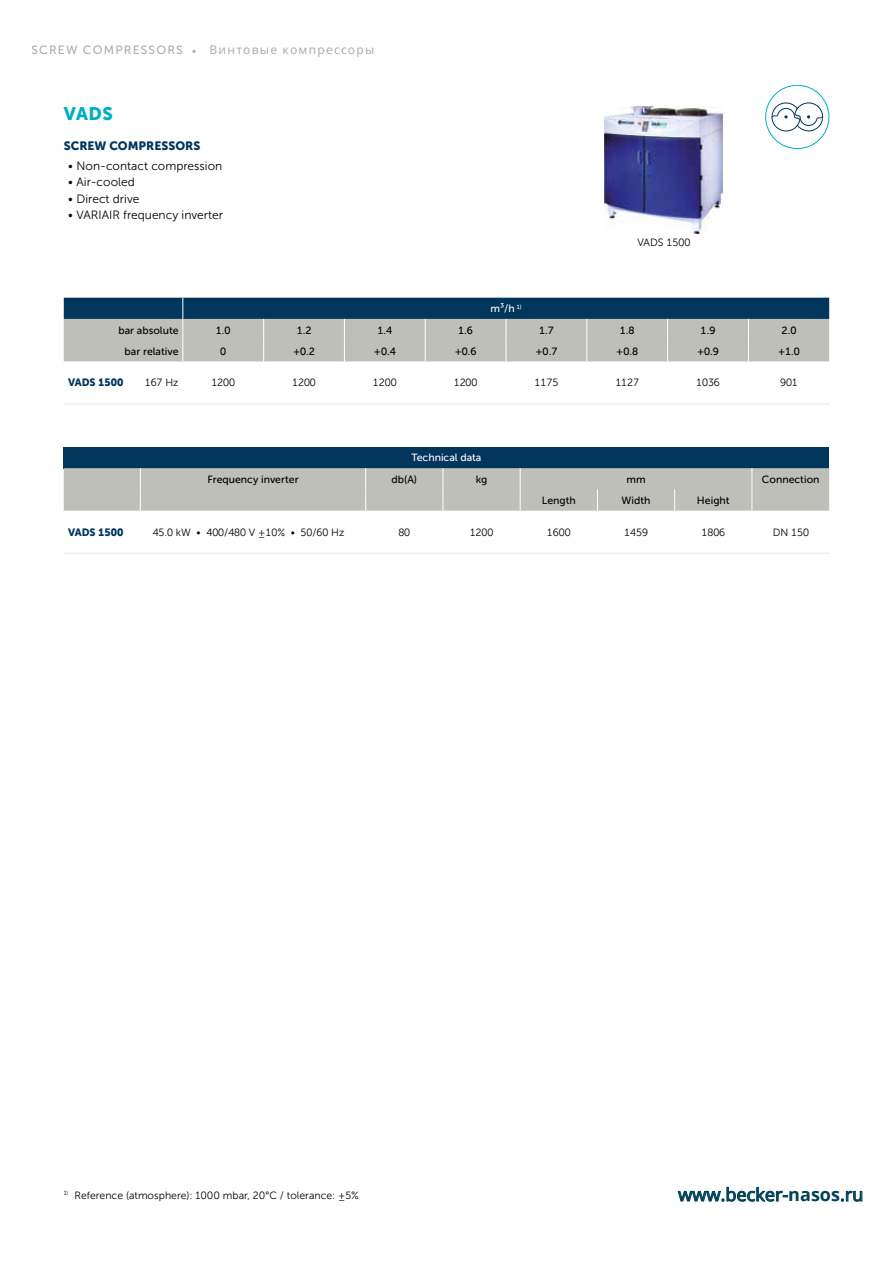
<style>
.page{position:relative;width:893px;height:1263px;background:#fff}
.page>*{position:absolute;margin:0;border:0;box-sizing:border-box;transform-origin:0 0}
.t1{font:18px "Noto Sans";color:#004055}
.t2{font:18px "Museo Sans 900";color:#00aec4}
.t3{font:12px "Museo Sans 300";color:#000}
.t4{font:12px "Noto Sans";letter-spacing:.1em;color:#acb0a7}
.t5{font:12px "Museo Sans 900";color:#00355c}
.t6{font:10.5px "Museo Sans 300";color:#000}
.t7{font:10.5px "Museo Sans 500";color:#000}
.t8{font:10.5px "Museo Sans 500";color:#fff}
.t9{font:10.5px "Museo Sans 900";color:#00355c}
.s1{font-family:"Museo Sans 500"}
.s2{font-family:"Minion Pro"}
.s3{font-weight:700}
</style>
<div class="page">
<div style="left:765px;top:85px;width:64px;height:64px;border:1px solid #00aec4;border-radius:50%"></div>
<svg style="left:771px;top:102px;width:52px;height:30px"></svg>
<img style="left:605px;top:106px;width:118px;height:128px">
<hr style="left:64px;top:404px;width:76px;height:1px;background:#e6e6e4">
<hr style="left:140px;top:404px;width:43px;height:1px;background:#e6e6e4">
<hr style="left:183px;top:404px;width:81px;height:1px;background:#e6e6e4">
<hr style="left:264px;top:404px;width:80px;height:1px;background:#e6e6e4">
<hr style="left:344px;top:404px;width:81px;height:1px;background:#e6e6e4">
<hr style="left:425px;top:404px;width:81px;height:1px;background:#e6e6e4">
<hr style="left:506px;top:404px;width:81px;height:1px;background:#e6e6e4">
<hr style="left:587px;top:404px;width:81px;height:1px;background:#e6e6e4">
<hr style="left:668px;top:404px;width:80px;height:1px;background:#e6e6e4">
<hr style="left:748px;top:404px;width:81px;height:1px;background:#e6e6e4">
<hr style="left:64px;top:553px;width:76px;height:1px;background:#e6e6e4">
<hr style="left:140px;top:553px;width:226px;height:1px;background:#e6e6e4">
<hr style="left:366px;top:553px;width:77px;height:1px;background:#e6e6e4">
<hr style="left:443px;top:553px;width:77px;height:1px;background:#e6e6e4">
<hr style="left:520px;top:553px;width:77px;height:1px;background:#e6e6e4">
<hr style="left:597px;top:553px;width:78px;height:1px;background:#e6e6e4">
<hr style="left:675px;top:553px;width:77px;height:1px;background:#e6e6e4">
<hr style="left:752px;top:553px;width:77px;height:1px;background:#e6e6e4">
<div style="left:64px;top:447px;width:765px;height:21px;background:#00355c"></div>
<div style="left:64px;top:468px;width:765px;height:43px;background:#bdbfb8"></div>
<svg style="left:64px;top:298px;width:765px;height:106px"></svg>
<svg style="left:678px;top:1187px;width:110px;height:15px"></svg>
<svg style="left:841px;top:1191px;width:21px;height:11px"></svg>
<p class="t4" style="left:31px;top:42px;width:344px"><span class="s1">SCREW COMPRESSORS</span> <span class="s2">•</span> Винтовые компрессоры</p>
<h1 class="t2" style="left:64px;top:103px;width:51px">VADS</h1>
<p class="t5" style="left:64px;top:139px;width:138px">SCREW COMPRESSORS</p>
<p class="t3" style="left:68px;top:159px;width:156px">• Non-contact compression</p>
<p class="t3" style="left:68px;top:176px;width:68px">• Air-cooled</p>
<p class="t3" style="left:68px;top:192px;width:73px">• Direct drive</p>
<p class="t3" style="left:68px;top:209px;width:157px">• VARIAIR frequency inverter</p>
<p class="t8" style="left:491px;top:303px;width:33px">m³/h <sup>1)</sup></p>
<p class="t6" style="left:637px;top:237px;width:54px">VADS 1500</p>
<p class="t7" style="left:118px;top:324px;width:62px">bar absolute</p>
<p class="t7" style="left:216px;top:324px;width:16px">1.0</p>
<p class="t7" style="left:297px;top:324px;width:16px">1.2</p>
<p class="t7" style="left:377px;top:324px;width:16px">1.4</p>
<p class="t7" style="left:458px;top:324px;width:16px">1.6</p>
<p class="t7" style="left:539px;top:324px;width:16px">1.7</p>
<p class="t7" style="left:620px;top:324px;width:16px">1.8</p>
<p class="t7" style="left:701px;top:324px;width:16px">1.9</p>
<p class="t7" style="left:782px;top:324px;width:16px">2.0</p>
<p class="t7" style="left:125px;top:345px;width:55px">bar relative</p>
<p class="t7" style="left:220px;top:345px;width:8px">0</p>
<p class="t7" style="left:293px;top:345px;width:23px">+0.2</p>
<p class="t7" style="left:374px;top:345px;width:23px">+0.4</p>
<p class="t7" style="left:455px;top:345px;width:23px">+0.6</p>
<p class="t7" style="left:535px;top:345px;width:23px">+0.7</p>
<p class="t7" style="left:616px;top:345px;width:23px">+0.8</p>
<p class="t7" style="left:697px;top:345px;width:23px">+0.9</p>
<p class="t7" style="left:778px;top:345px;width:23px">+1.0</p>
<p class="t9" style="left:68px;top:377px;width:57px">VADS 1500</p>
<p class="t6" style="left:145px;top:377px;width:35px">167 Hz</p>
<p class="t6" style="left:211px;top:377px;width:25px">1200</p>
<p class="t6" style="left:292px;top:377px;width:25px">1200</p>
<p class="t6" style="left:373px;top:377px;width:25px">1200</p>
<p class="t6" style="left:454px;top:377px;width:25px">1200</p>
<p class="t6" style="left:535px;top:377px;width:25px">1175</p>
<p class="t6" style="left:615px;top:377px;width:25px">1127</p>
<p class="t6" style="left:696px;top:377px;width:25px">1036</p>
<p class="t6" style="left:780px;top:377px;width:19px">901</p>
<p class="t8" style="left:411px;top:452px;width:72px">Technical data</p>
<p class="t7" style="left:207px;top:473px;width:93px">Frequency inverter</p>
<p class="t7" style="left:392px;top:473px;width:27px">db(A)</p>
<p class="t7" style="left:476px;top:473px;width:13px">kg</p>
<p class="t7" style="left:626px;top:473px;width:21px">mm</p>
<p class="t7" style="left:762px;top:473px;width:59px">Connection</p>
<p class="t7" style="left:542px;top:495px;width:36px">Length</p>
<p class="t7" style="left:622px;top:495px;width:30px">Width</p>
<p class="t7" style="left:697px;top:495px;width:34px">Height</p>
<p class="t9" style="left:68px;top:526px;width:57px">VADS 1500</p>
<p class="t6" style="left:153px;top:526px;width:193px">45.0 kW • 400/480 V ±10% • 50/60 Hz</p>
<p class="t6" style="left:398px;top:526px;width:13px">80</p>
<p class="t6" style="left:470px;top:526px;width:25px">1200</p>
<p class="t6" style="left:547px;top:526px;width:25px">1600</p>
<p class="t6" style="left:624px;top:526px;width:25px">1459</p>
<p class="t6" style="left:701px;top:526px;width:25px">1806</p>
<p class="t6" style="left:773px;top:526px;width:38px">DN 150</p>
<p class="t6" style="left:64px;top:1189px;width:297px"><sup>1)</sup> Reference (atmosphere): 1000 mbar, 20°C / tolerance: ±5%</p>
<h1 class="t1" style="left:678px;top:1182px;width:187px">www.becker-<span class="s3">nasos</span>.ru</h1>
</div>
